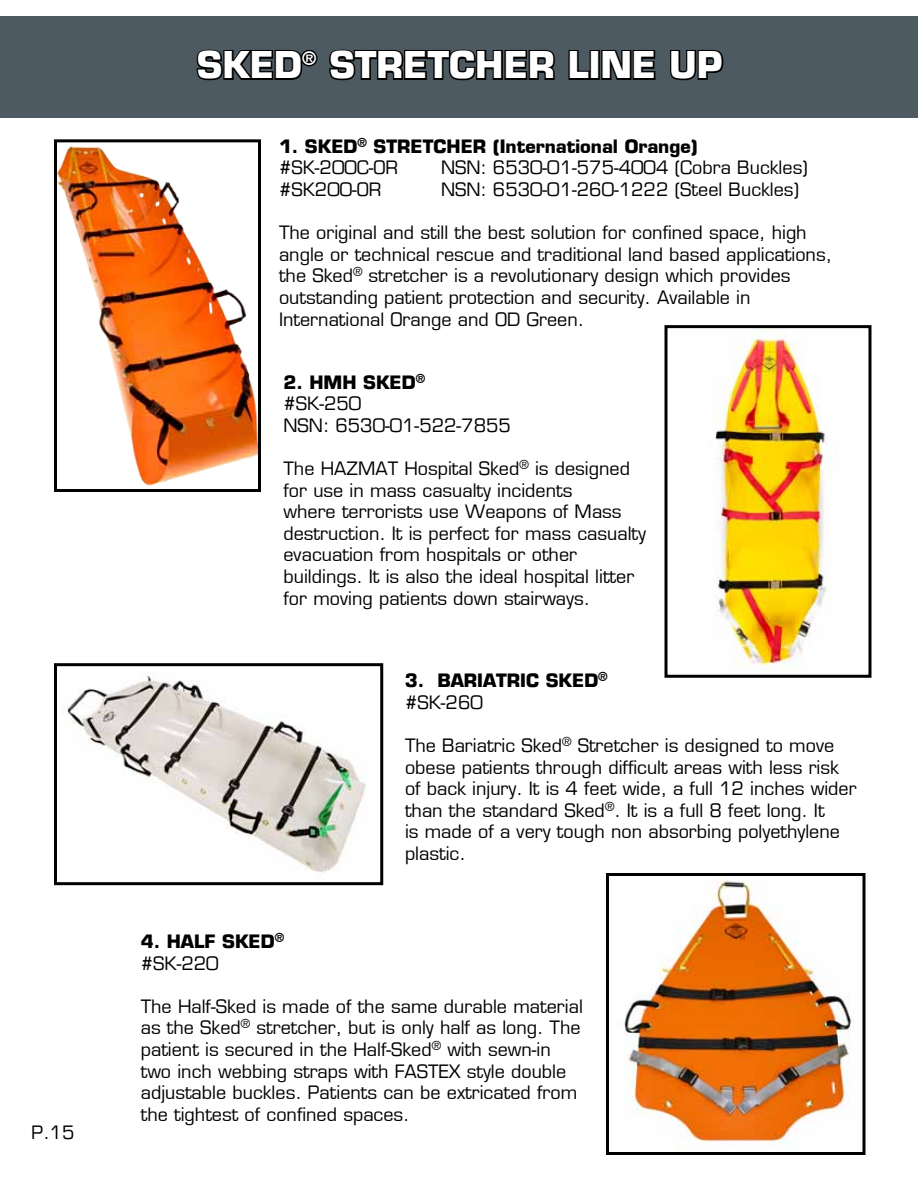
<style>
.page{position:relative;width:918px;height:1188px;background:#fff}
.page>*{position:absolute;margin:0;border:0;box-sizing:border-box;transform-origin:0 0}
.t1{font:700 36px "Eurostile";color:#fff}
.t2{font:18px/21.6px "Eurostile";color:#000}
.t3{font:700 18px/21.6px "Eurostile";color:#000}
.s1{font-weight:400}
.s2{font-weight:700}
</style>
<div class="page">
<div style="left:0;top:16px;width:918px;height:102px;background:#4e5a61"></div>
<svg style="left:196px;top:49px;width:122px;height:32px"></svg>
<svg style="left:329px;top:49px;width:226px;height:32px"></svg>
<svg style="left:568px;top:50px;width:22px;height:30px"></svg>
<div style="left:590px;top:50px;width:10px;height:30px;border:3px solid #000"></div>
<svg style="left:601px;top:50px;width:55px;height:30px"></svg>
<svg style="left:670px;top:50px;width:54px;height:31px"></svg>
<img style="left:58px;top:146px;width:199px;height:340px">
<div style="left:54px;top:139px;width:207px;height:353px;border:3px solid #000"></div>
<img style="left:62px;top:675px;width:304px;height:198px">
<div style="left:54px;top:663px;width:329px;height:222px;border:3px solid #000"></div>
<img style="left:623px;top:878px;width:231px;height:270px">
<div style="left:606px;top:873px;width:260px;height:282px;border:3px solid #000"></div>
<img style="left:715px;top:330px;width:117px;height:341px">
<div style="left:664px;top:325px;width:208px;height:353px;border:3px solid #000"></div>
<p class="t2" style="left:32px;top:1121px;width:44px">P.15</p>
<h1 class="t1" style="left:197px;top:42px;width:527px">SKED<sup>®</sup> STRETCHER LINE UP</h1>
<p class="t3" style="left:279px;top:135px;width:420px">1. SKED<sup>®</sup> STRETCHER (International Orange) <span class="s1">#SK-200C-OR</span></p>
<p class="t2" style="left:441px;top:157px;width:368px">NSN: 6530-01-575-4004 (Cobra Buckles)</p>
<p class="t2" style="left:279px;top:179px;width:104px">#SK200-OR</p>
<p class="t2" style="left:441px;top:179px;width:360px">NSN: 6530-01-260-1222 (Steel Buckles)</p>
<p class="t2" style="left:279px;top:222px;width:554px">The original and still the best solution for confined space, high angle or technical rescue and traditional land based applications, the Sked<sup>®</sup> stretcher is a revolutionary design which provides outstanding patient protection and security. Available in International Orange and OD Green.</p>
<p class="t2" style="left:284px;top:371px;width:229px"><span class="s2">2. HMH SKED</span><sup>®<br></sup>#SK-250<br>NSN: 6530-01-522-7855</p>
<p class="t2" style="left:283px;top:458px;width:364px">The HAZMAT Hospital Sked<sup>®</sup> is designed for use in mass casualty incidents<br>where terrorists use Weapons of Mass destruction. It is perfect for mass casualty evacuation from hospitals or other buildings. It is also the ideal hospital litter for moving patients down stairways.</p>
<p class="t3" style="left:405px;top:669px;width:204px">3. BARIATRIC SKED<sup>® </sup><span class="s1">#SK-260</span></p>
<p class="t2" style="left:405px;top:735px;width:453px">The Bariatric Sked<sup>®</sup> Stretcher is designed to move obese patients through difficult areas with less risk of back injury. It is 4 feet wide, a full 12 inches wider than the standard Sked<sup>®</sup>. It is a full 8 feet long. It<br>is made of a very tough non absorbing polyethylene plastic.</p>
<p class="t3" style="left:141px;top:930px;width:145px">4. HALF SKED<sup>® </sup><span class="s1">#SK-220</span></p>
<p class="t2" style="left:141px;top:996px;width:444px">The Half-Sked is made of the same durable material as the Sked<sup>®</sup> stretcher, but is only half as long. The patient is secured in the Half-Sked<sup>®</sup> with sewn-in two inch webbing straps with FASTEX style double adjustable buckles. Patients can be extricated from the tightest of confined spaces.</p>
</div>
